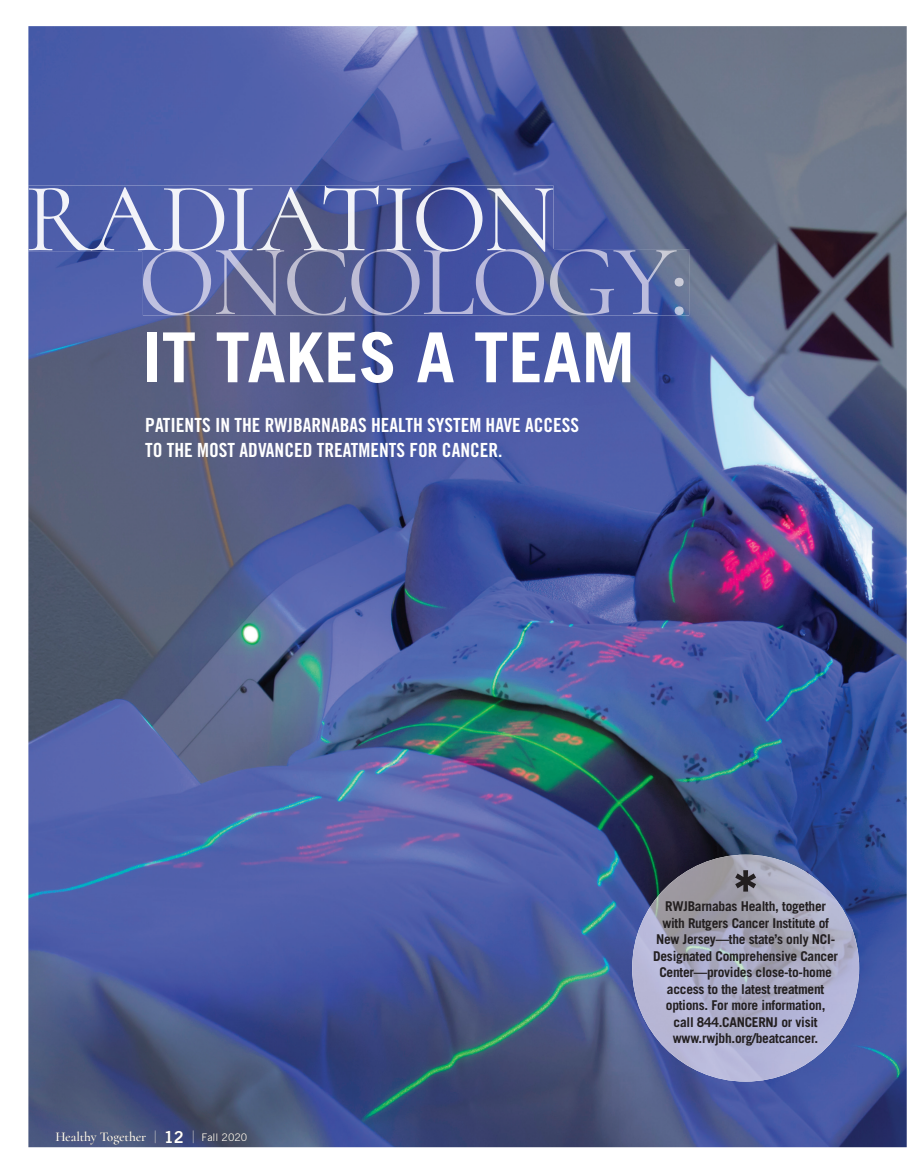
<style>
.page{position:relative;width:907px;height:1173px;background:#fff}
.page>*{position:absolute;margin:0;border:0;box-sizing:border-box;transform-origin:0 0}
.t1{font:700 69px "Trade Gothic";color:#fff}
.t2{font:19.5px/25.5px "Trade Gothic Bold Cond Twenty";color:#fff}
.t3{font:700 13.5px/16.5px "Trade Gothic";letter-spacing:-.02em;color:#231f20;text-align:center}
.t4{font:600 13.5px "Cormorant";letter-spacing:-.01em;color:#fff}
.s1{font-family:"Trade Gothic";font-weight:300;font-size:17.1px}
.s2{font-family:"Trade Gothic Bold Two";font-weight:400;font-size:16.5px}
.s3{font-family:"Trade Gothic";font-weight:400;font-size:10.5px}
</style>
<div class="page">
<img style="left:28px;top:26px;width:878px;height:1121px">
<img style="left:632px;top:854px;width:226px;height:227px;border-radius:113px">
<svg style="left:735px;top:870px;width:20px;height:21px"></svg>
<img style="left:28px;top:185px;width:525px;height:67px">
<img style="left:143px;top:249px;width:545px;height:66px">
<img style="left:143px;top:249px;width:410px;height:3px">
<h1 class="t1" style="left:142px;top:315px;width:494px">IT TAKES A TEAM</h1>
<h2 class="t2" style="left:145px;top:412px;width:435px">PATIENTS IN THE RWJBARNABAS HEALTH SYSTEM HAVE ACCESS<br>TO THE MOST ADVANCED TREATMENTS FOR CANCER.</h2>
<p class="t4" style="left:55px;top:1128px;width:193px">Healthy Together <span class="s1">|</span> <span class="s2">12</span> <span class="s1">|</span> <span class="s3">Fall 2020</span></p>
<p class="t3" style="left:653px;top:898px;width:186px">RWJBarnabas Health, together with Rutgers Cancer Institute of<br>New Jersey—the state’s only NCI-<br>Designated Comprehensive Cancer<br>Center—provides close-to-home access to the latest treatment options. For more information,<br>call 844.CANCERNJ or visit www.rwjbh.org/beatcancer.</p>
</div>
